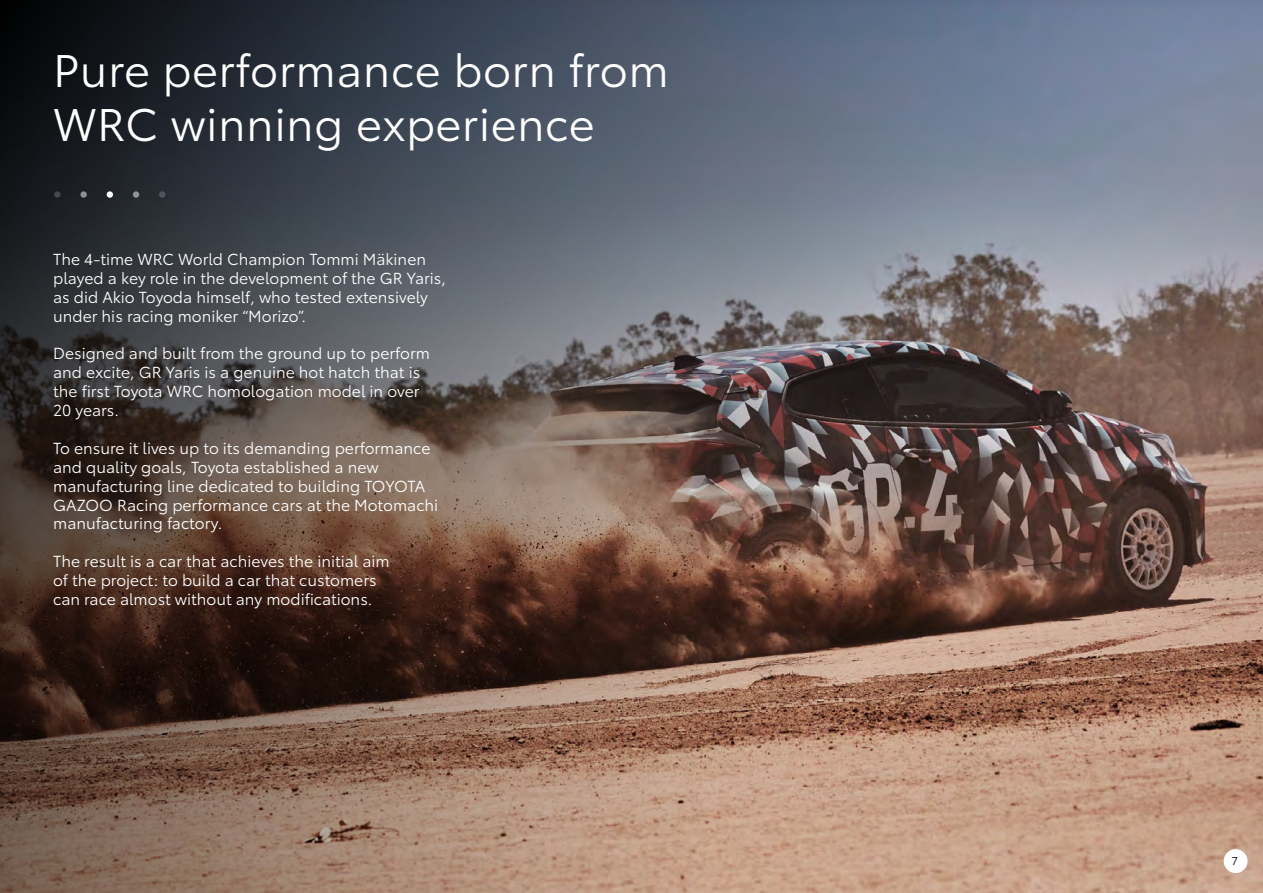
<style>
.page{position:relative;width:1263px;height:893px;background:#fff}
.page>*{position:absolute;margin:0;border:0;box-sizing:border-box;transform-origin:0 0}
.t1{font:45px/54px "Toyota Type";letter-spacing:.01em;color:#fff}
.t2{font:15.75px/18.9px "Toyota Type";color:#fff}
.t3{font:11.25px "Toyota Type";color:#000}
</style>
<div class="page">
<img style="left:0;top:0;width:1263px;height:893px">
<div style="left:1224px;top:849px;width:23px;height:24px;background:#fff;border-radius:50%"></div>
<div style="left:54px;top:191px;width:7px;height:7px;background:#46484c;border-radius:50%"></div>
<svg style="left:80px;top:191px;width:7px;height:7px"></svg>
<div style="left:107px;top:191px;width:6px;height:7px;background:#fff;border-radius:50%"></div>
<div style="left:133px;top:191px;width:6px;height:7px;background:#919396;border-radius:50%"></div>
<div style="left:159px;top:191px;width:6px;height:7px;background:#51555b;border-radius:50%"></div>
<h1 class="t1" style="left:53px;top:41px;width:617px">Pure performance born from<br>WRC winning experience</h1>
<p class="t2" style="left:53px;top:249px;width:394px">The 4-time WRC World Champion Tommi Mäkinen played a key role in the development of the GR Yaris, as did Akio Toyoda himself, who tested extensively under his racing moniker “Morizo”.</p>
<p class="t2" style="left:53px;top:343px;width:378px">Designed and built from the ground up to perform and excite, GR Yaris is a genuine hot hatch that is the first Toyota WRC homologation model in over 20 years.</p>
<p class="t2" style="left:53px;top:438px;width:387px">To ensure it lives up to its demanding performance and quality goals, Toyota established a new manufacturing line dedicated to building TOYOTA GAZOO Racing performance cars at the Motomachi manufacturing factory.</p>
<p class="t2" style="left:53px;top:551px;width:338px">The result is a car that achieves the initial aim of the project: to build a car that customers can race almost without any modifications.</p>
<p class="t3" style="left:1231px;top:853px;width:8px">7</p>
</div>
